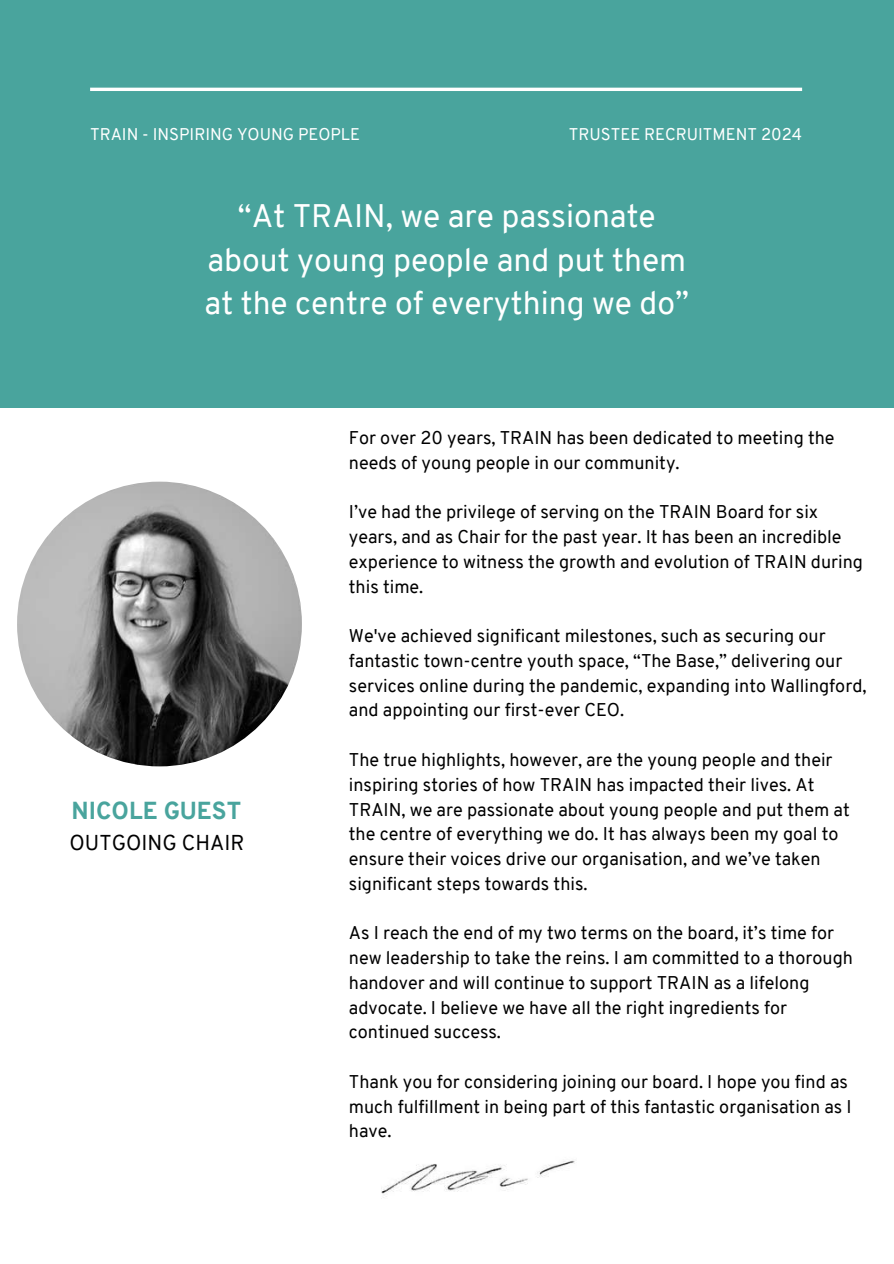
<style>
.page{position:relative;width:894px;height:1264px;background:#fff}
.page>*{position:absolute;margin:0;border:0;box-sizing:border-box;transform-origin:0 0}
.t1{font:31.8px/43.8px "Overpass";color:#fff;text-align:center}
.t2{font:800 24px "Overpass";color:#49a49d}
.t3{font:21px "Overpass";color:#000001}
.t4{font:18px/24.8px "Overpass";color:#000001}
.t5{font:16.5px "Overpass";color:#fff}
</style>
<div class="page">
<div style="left:0;top:0;width:893px;height:1263px;background:#49a49d"></div>
<div style="left:0;top:408px;width:893px;height:855px;background:#fff"></div>
<hr style="left:90px;top:88px;width:711px;height:3px;background:#fff">
<img style="left:17px;top:481px;width:285px;height:285px;border-radius:50%">
<img style="left:381px;top:1160px;width:194px;height:38px">
<p class="t5" style="left:90px;top:127px;width:271px">TRAIN - INSPIRING YOUNG PEOPLE</p>
<p class="t5" style="left:568px;top:127px;width:234px">TRUSTEE RECRUITMENT 2024</p>
<h1 class="t1" style="left:204px;top:197px;width:485px">“At TRAIN, we are passionate about young people and put them at the centre of everything we do”</h1>
<h2 class="t2" style="left:72px;top:801px;width:171px">NICOLE GUEST</h2>
<p class="t3" style="left:70px;top:834px;width:176px">OUTGOING CHAIR</p>
<p class="t4" style="left:349px;top:427px;width:487px">For over 20 years, TRAIN has been dedicated to meeting the needs of young people in our community.</p>
<p class="t4" style="left:349px;top:501px;width:515px">I’ve had the privilege of serving on the TRAIN Board for six years, and as Chair for the past year. It has been an incredible experience to witness the growth and evolution of TRAIN during this time.</p>
<p class="t4" style="left:349px;top:625px;width:519px">We've achieved significant milestones, such as securing our fantastic town-centre youth space, “The Base,” delivering our services online during the pandemic, expanding into Wallingford, and appointing our first-ever CEO.</p>
<p class="t4" style="left:349px;top:749px;width:502px">The true highlights, however, are the young people and their inspiring stories of how TRAIN has impacted their lives. At TRAIN, we are passionate about young people and put them at the centre of everything we do. It has always been my goal to ensure their voices drive our organisation, and we’ve taken significant steps towards this.</p>
<p class="t4" style="left:349px;top:922px;width:505px">As I reach the end of my two terms on the board, it’s time for new leadership to take the reins. I am committed to a thorough handover and will continue to support TRAIN as a lifelong advocate. I believe we have all the right ingredients for continued success.</p>
<p class="t4" style="left:349px;top:1071px;width:504px">Thank you for considering joining our board. I hope you find as much fulfillment in being part of this fantastic organisation as I have.</p>
</div>
